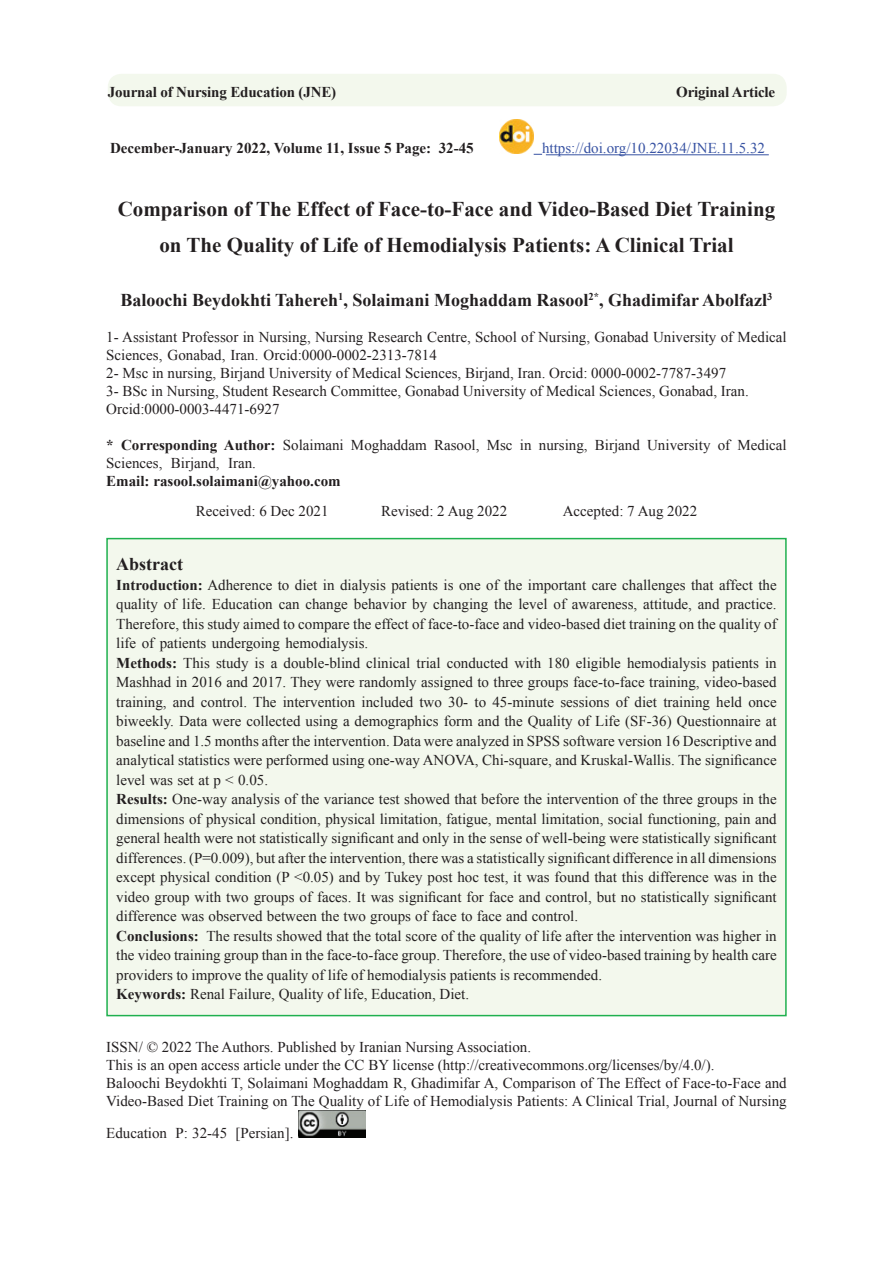
<style>
.page{position:relative;width:893px;height:1263px;background:#fff}
.page>*{position:absolute;margin:0;border:0;box-sizing:border-box;transform-origin:0 0}
.t1{font:700 21px/36px "Times New Roman";color:#231f20;text-align:center}
.t2{font:700 18px "Times New Roman";color:#231f20}
.t3{font:15px/18px "Times New Roman";color:#231f20}
.t4{font:700 15px "Times New Roman";color:#231f20}
.t5{font:15px "Times New Roman";color:#3853a3}
.t6{font:700 10.5px "Times New Roman";color:#231f20}
.s1{font-size:18px}
.s2{font-weight:700}
</style>
<div class="page">
<hr style="left:546px;top:154px;width:223px;height:1px;background:#3853a3">
<img style="left:500px;top:119px;width:34px;height:34px">
<div style="left:108px;top:74px;width:679px;height:32px;background:#f3f8ed;border-radius:14px"></div>
<div style="left:107px;top:539px;width:679px;height:476px;background:#f3f8ed"></div>
<div style="left:106px;top:538px;width:681px;height:478px;border:2px solid #1fb04f"></div>
<img style="left:298px;top:1110px;width:68px;height:27px">
<p class="t4" style="left:108px;top:82px;width:230px">Journal of Nursing Education (JNE)</p>
<p class="t4" style="left:110px;top:138px;width:323px">December-January 2022, Volume 11, Issue 5 Page:</p>
<p class="t4" style="left:439px;top:138px;width:36px">32-45</p>
<p class="t4" style="left:676px;top:82px;width:100px">Original Article</p>
<p class="t5" style="left:542px;top:138px;width:224px">https://doi.org/10.22034/JNE.11.5.32</p>
<h1 class="t1" style="left:118px;top:191px;width:659px">Comparison of The Effect of Face-to-Face and Video-Based Diet Training on The Quality of Life of Hemodialysis Patients A: Clinical Trial</h1>
<p class="t6" style="left:338px;top:289px;width:7px">1</p>
<p class="t6" style="left:589px;top:289px;width:16px"><span class="s1">,</span>*2</p>
<p class="t3" style="left:106px;top:328px;width:682px">1- Assistant Professor in Nursing, Nursing Research Centre, School of Nursing, Gonabad University of Medical Sciences, Gonabad, Iran. Orcid:0000-0002-2313-7814<br>2- Msc in nursing, Birjand University of Medical Sciences, Birjand, Iran. Orcid: 0000-0002-7787-3497<br>3- BSc in Nursing, Student Research Committee, Gonabad University of Medical Sciences, Gonabad, Iran.<br>Orcid:0000-0003-4471-6927</p>
<p class="t3" style="left:737px;top:436px;width:51px">Medical</p>
<p class="t2" style="left:120px;top:288px;width:470px">Baloochi Beydokhti Tahereh , Solaimani Moghaddam Rasool</p>
<p class="t6" style="left:767px;top:289px;width:7px">3</p>
<p class="t2" style="left:608px;top:288px;width:161px">Ghadimifar Abolfazl</p>
<p class="t3" style="left:595px;top:436px;width:46px">Birjand</p>
<p class="t3" style="left:283px;top:436px;width:62px">Solaimani</p>
<p class="t3" style="left:351px;top:436px;width:77px">Moghaddam</p>
<p class="t3" style="left:434px;top:436px;width:47px">Rasool,</p>
<p class="t3" style="left:520px;top:436px;width:13px">in</p>
<p class="t3" style="left:539px;top:436px;width:50px">nursing,</p>
<p class="t3" style="left:647px;top:436px;width:65px">University</p>
<p class="t3" style="left:718px;top:436px;width:14px">of</p>
<p class="t4" style="left:121px;top:435px;width:156px">Corresponding Author:</p>
<p class="t4" style="left:106px;top:435px;width:9px">*</p>
<p class="t3" style="left:487px;top:436px;width:27px">Msc</p>
<p class="t3" style="left:171px;top:454px;width:50px">Birjand,</p>
<p class="t3" style="left:106px;top:454px;width:58px">Sciences,</p>
<p class="t4" style="left:106px;top:471px;width:236px">Email: rasool.solaimani@yahoo.com</p>
<p class="t3" style="left:228px;top:454px;width:29px">Iran.</p>
<p class="t3" style="left:196px;top:502px;width:134px">Received 6: Dec 2021</p>
<p class="t3" style="left:381px;top:502px;width:128px">Revised 2: Aug 2022</p>
<p class="t3" style="left:563px;top:502px;width:136px">Accepted 7: Aug 2022</p>
<p class="t2" style="left:116px;top:552px;width:68px">Abstract</p>
<p class="t3" style="left:116px;top:575px;width:662px"><span class="s2">Introduction:</span> Adherence to diet in dialysis patients is one of the important care challenges that affect the</p>
<p class="t3" style="left:116px;top:595px;width:662px">quality of life. Education can change behavior by changing the level of awareness, attitude, and practice.</p>
<p class="t3" style="left:116px;top:614px;width:662px">Therefore, this study aimed to compare the effect of face-to-face and video-based diet training on the quality of</p>
<p class="t3" style="left:116px;top:634px;width:254px">life of patients undergoing hemodialysis.</p>
<p class="t3" style="left:116px;top:653px;width:662px"><span class="s2">Methods:</span> This study is a double-blind clinical trial conducted with 180 eligible hemodialysis patients in</p>
<p class="t3" style="left:116px;top:673px;width:662px">Mashhad in 2016 and 2017. They were randomly assigned to three groups face-to-face training, video-based</p>
<p class="t3" style="left:116px;top:692px;width:662px">training, and control. The intervention included two 30- to 45-minute sessions of diet training held once</p>
<p class="t3" style="left:116px;top:712px;width:662px">biweekly. Data were collected using a demographics form and the Quality of Life (SF-36) Questionnaire at</p>
<p class="t3" style="left:116px;top:731px;width:662px">baseline and 1.5 months after the intervention. Data were analyzed in SPSS software version 16 Descriptive and</p>
<p class="t3" style="left:116px;top:751px;width:662px">analytical statistics were performed using one-way ANOVA, Chi-square, and Kruskal-Wallis. The significance</p>
<p class="t3" style="left:116px;top:770px;width:153px">level was set at &gt;p 0.05.</p>
<p class="t3" style="left:116px;top:790px;width:662px"><span class="s2">Results:</span> One-way analysis of the variance test showed that before the intervention of the three groups in the</p>
<p class="t3" style="left:116px;top:809px;width:662px">dimensions of physical condition, physical limitation, fatigue, mental limitation, social functioning, pain and</p>
<p class="t3" style="left:116px;top:829px;width:662px">general health were not statistically significant and only in the sense of well-being were statistically significant</p>
<p class="t3" style="left:116px;top:848px;width:662px">differences =P( . 0.009 ,) but after the intervention, there was a statistically significant difference in all dimensions</p>
<p class="t3" style="left:116px;top:868px;width:662px">except physical condition (P &lt;0.05) and by Tukey post hoc test, it was found that this difference was in the</p>
<p class="t3" style="left:116px;top:887px;width:662px">video group with two groups of faces. It was significant for face and control, but no statistically significant</p>
<p class="t3" style="left:116px;top:907px;width:463px">difference was observed between the two groups of face to face and control.</p>
<p class="t3" style="left:206px;top:926px;width:572px">The results showed that the total score of the quality of life after the intervention was higher in</p>
<p class="t4" style="left:116px;top:925px;width:84px">Conclusions:</p>
<p class="t3" style="left:116px;top:945px;width:662px;line-height:19.5px">the video training group than in the face-to-face group. Therefore, the use of video-based training by health care providers to improve the quality of life of hemodialysis patients is recommended.<br><span class="s2">Keywords:</span> Renal Failure, Quality of life, Education, Diet.</p>
<p class="t3" style="left:106px;top:1038px;width:682px">ISSN/ © 2022 The Authors. Published by Iranian Nursing Association.<br>This is an open access article under the CC BY license (http://creativecommons.org/licenses/by/4.0/ .(<br>Baloochi Beydokhti ,T Solaimani Moghaddam R, Ghadimifar A, Comparison of The Effect of Face-to-Face and Video-Based Diet Training on The Quality of Life of Hemodialysis Patients A: Clinical Trial, Journal of Nursing</p>
<p class="t3" style="left:236px;top:1124px;width:59px">[Persian .[</p>
<p class="t3" style="left:106px;top:1124px;width:62px">Education</p>
<p class="t3" style="left:176px;top:1124px;width:53px">:P 32-45</p>
</div>
